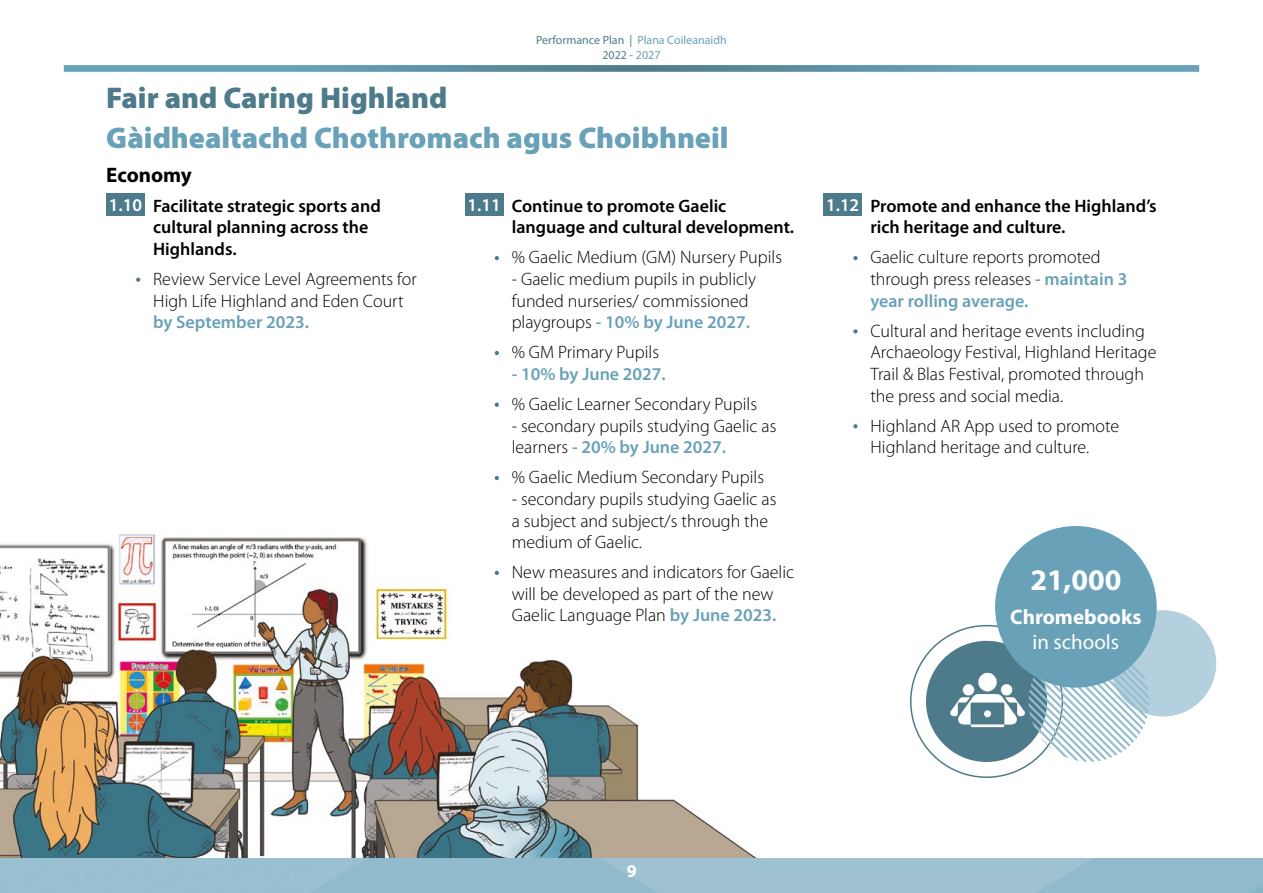
<style>
.page{position:relative;width:1263px;height:893px;background:#fff}
.page>*{position:absolute;margin:0;border:0;box-sizing:border-box;transform-origin:0 0}
.t1{font:900 30px "Myriad Pro";color:#68a1b8}
.t2{font:900 30px "Myriad Pro";color:#4e7b8b}
.t3{font:700 30px "Myriad Pro";color:#fff}
.t4{font:700 21px "Myriad Pro";color:#fff}
.t5{font:21px "Myriad Pro";color:#fff}
.t6{font:700 21px "Myriad Pro";color:#000}
.t7{font:300 18px/21.6px "Myriad Pro";color:#000}
.t8{font:600 18px/21.6px "Myriad Pro";color:#000}
.t9{font:600 18px "Myriad Pro";color:#68a1b8}
.t10{font:700 18px "Myriad Pro";color:#fff}
.t11{font:12px/14.4px "Myriad Pro";color:#4e7b8b;text-align:center}
.s1{color:#68a1b8}
.s2{color:#fff}
.s3{font-weight:600;color:#68a1b8}
</style>
<div class="page">
<svg style="left:64px;top:65px;width:1135px;height:7px;background:#6699ad"></svg>
<img style="left:0;top:535px;width:797px;height:324px">
<div style="left:106px;top:194px;width:39px;height:22px;background:#4e7b8b"></div>
<svg style="left:136px;top:278px;width:4px;height:4px"></svg>
<div style="left:465px;top:194px;width:38px;height:22px;background:#4e7b8b"></div>
<svg style="left:495px;top:256px;width:4px;height:4px"></svg>
<svg style="left:495px;top:351px;width:4px;height:4px"></svg>
<svg style="left:495px;top:403px;width:4px;height:4px"></svg>
<svg style="left:495px;top:476px;width:4px;height:4px"></svg>
<svg style="left:495px;top:571px;width:4px;height:4px"></svg>
<div style="left:823px;top:194px;width:39px;height:22px;background:#4e7b8b"></div>
<svg style="left:853px;top:256px;width:4px;height:4px"></svg>
<svg style="left:853px;top:329px;width:4px;height:5px"></svg>
<svg style="left:853px;top:424px;width:4px;height:4px"></svg>
<div style="left:1110px;top:610px;width:106px;height:106px;background:#b4cfdd;border-radius:50%"></div>
<div style="left:926px;top:641px;width:121px;height:121px;background:#4e7b8b;border-radius:50%"></div>
<img style="left:950px;top:672px;width:75px;height:56px">
<svg style="left:1029px;top:665px;width:120px;height:97px"></svg>
<div style="left:995px;top:526px;width:162px;height:162px;background:#68a1b8;border-radius:50%"></div>
<p class="t11" style="left:536px;top:33px;width:192px">Performance Plan | <span class="s1">Plana Coileanaidh<br></span>2022 - <span class="s1">2027</span></p>
<h1 class="t2" style="left:106px;top:77px;width:343px">Fair and Caring Highland</h1>
<h1 class="t1" style="left:106px;top:118px;width:624px">Gàidhealtachd Chothromach agus Choibhneil</h1>
<p class="t6" style="left:106px;top:161px;width:87px">Economy</p>
<p class="t8" style="left:153px;top:194px;width:229px;text-indent:-44px"><span class="s2">1.10</span> Facilitate strategic sports and cultural planning across the<br>Highlands.</p>
<p class="t7" style="left:153px;top:268px;width:265px">Review Service Level Agreements for<br>High Life Highland and Eden Court</p>
<p class="t9" style="left:153px;top:311px;width:157px">by September 2023.</p>
<p class="t8" style="left:512px;top:194px;width:284px;text-indent:-44px"><span class="s2">1.11</span> Continue to promote Gaelic language and cultural development.</p>
<p class="t7" style="left:512px;top:246px;width:272px">% Gaelic Medium (GM) Nursery Pupils</p>
<p class="t7" style="left:512px;top:268px;width:246px">- Gaelic medium pupils in publicly funded nurseries/ commissioned playgroups <span class="s3">- 10% by June 2027.</span></p>
<p class="t7" style="left:512px;top:341px;width:149px">% GM Primary Pupils</p>
<p class="t9" style="left:512px;top:362px;width:156px">- 10% by June 2027.</p>
<p class="t7" style="left:512px;top:393px;width:247px">% Gaelic Learner Secondary Pupils</p>
<p class="t7" style="left:512px;top:415px;width:266px">- secondary pupils studying Gaelic as learners <span class="s3">- 20% by June 2027.</span></p>
<p class="t7" style="left:512px;top:466px;width:254px">% Gaelic Medium Secondary Pupils</p>
<p class="t7" style="left:512px;top:488px;width:266px">- secondary pupils studying Gaelic as a subject and subject/s through the medium of Gaelic.</p>
<p class="t7" style="left:512px;top:561px;width:284px">New measures and indicators for Gaelic will be developed as part of the new<br>Gaelic Language Plan <span class="s3">by June 2023.</span></p>
<p class="t8" style="left:870px;top:194px;width:288px;text-indent:-44px"><span class="s2">1.12</span> Promote and enhance the Highland’s rich heritage and culture.</p>
<p class="t7" style="left:870px;top:246px;width:259px">Gaelic culture reports promoted through press releases <span class="s3">- maintain 3 year rolling average.</span></p>
<p class="t7" style="left:870px;top:320px;width:288px">Cultural and heritage events including Archaeology Festival, Highland Heritage Trail &amp; Blas Festival, promoted through the press and social media.</p>
<p class="t7" style="left:870px;top:415px;width:250px">Highland AR App used to promote<br>Highland heritage and culture.</p>
<h1 class="t3" style="left:1030px;top:560px;width:93px">21,000</h1>
<p class="t4" style="left:1010px;top:603px;width:133px">Chromebooks</p>
<p class="t5" style="left:1032px;top:629px;width:88px">in schools</p>
<p class="t10" style="left:627px;top:859px;width:11px">9</p>
</div>
